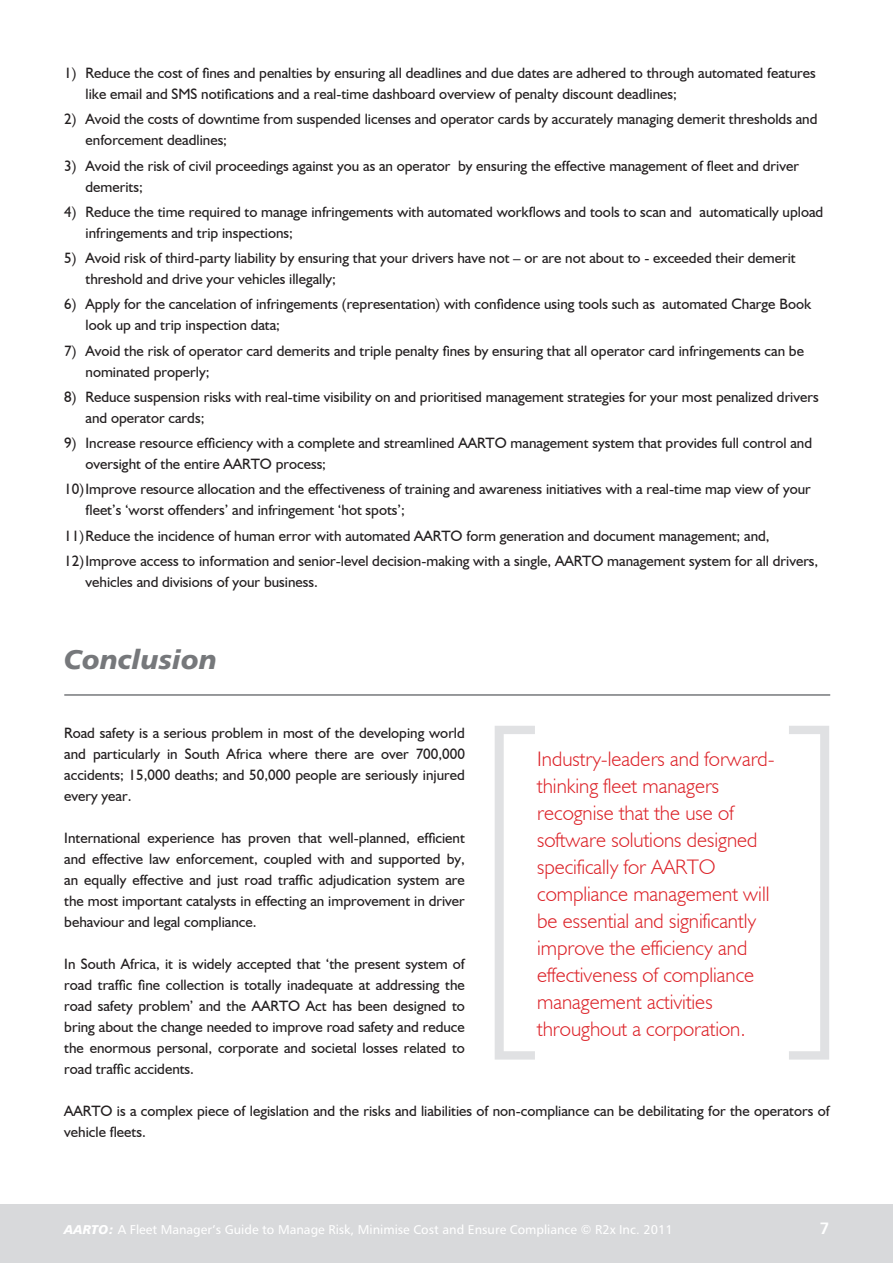
<style>
.page{position:relative;width:893px;height:1263px;background:#fff}
.page>*{position:absolute;margin:0;border:0;box-sizing:border-box;transform-origin:0 0}
.Headings{font:27px "Humanist 777 BT Black Italic B";color:#76787b}
.Quotes{font:300 21px/27px "Humanist 521 BT";color:#dc2228}
.t1{font:16.5px "Humanist 777 BT Bold B";color:#fff}
.Bullets{font:15px/21px "Humanist 521 BT";color:#231f20}
.Body_Copy{font:15px/21px "Humanist 521 BT";color:#231f20;text-align:justify}
.t2{font:12.75px "Humanist 777 BT Roman B";color:#fff}
.s1{font-family:"Humanist 777 BT Black Italic B"}
</style>
<div class="page">
<div style="left:0;top:1204px;width:893px;height:59px;background:#d8d9db"></div>
<hr style="left:64px;top:694px;width:766px;height:2px;background:#76787b">
<svg style="left:495px;top:726px;width:40px;height:333px"></svg>
<svg style="left:789px;top:726px;width:40px;height:333px"></svg>
<p class="Bullets" style="left:86px;top:62px;width:732px;text-indent:-21px">1) Reduce the cost of fines and penalties by ensuring all deadlines and due dates are adhered to through automated features like email and SMS notifications and a real-time dashboard overview of penalty discount deadlines;</p>
<p class="Bullets" style="left:86px;top:108px;width:733px;text-indent:-21px">2) Avoid the costs of downtime from suspended licenses and operator cards by accurately managing demerit thresholds and enforcement deadlines;</p>
<p class="Bullets" style="left:86px;top:155px;width:715px;text-indent:-21px">3) Avoid the risk of civil proceedings against you as an operator by ensuring the effective management of fleet and driver demerits;</p>
<p class="Bullets" style="left:86px;top:201px;width:739px;text-indent:-21px">4) Reduce the time required to manage infringements with automated workflows and tools to scan and automatically upload infringements and trip inspections;</p>
<p class="Bullets" style="left:86px;top:247px;width:712px;text-indent:-21px">5) Avoid risk of third-party liability by ensuring that your drivers have not – or are not about to - exceeded their demerit threshold and drive your vehicles illegally;</p>
<p class="Bullets" style="left:86px;top:293px;width:727px;text-indent:-21px">6) Apply for the cancelation of infringements (representation) with confidence using tools such as automated Charge Book look up and trip inspection data;</p>
<p class="Bullets" style="left:86px;top:340px;width:720px;text-indent:-21px">7) Avoid the risk of operator card demerits and triple penalty fines by ensuring that all operator card infringements can be nominated properly;</p>
<p class="Bullets" style="left:86px;top:386px;width:735px;text-indent:-21px">8) Reduce suspension risks with real-time visibility on and prioritised management strategies for your most penalized drivers and operator cards;</p>
<p class="Bullets" style="left:86px;top:432px;width:728px;text-indent:-21px">9) Increase resource efficiency with a complete and streamlined AARTO management system that provides full control and oversight of the entire AARTO process;</p>
<p class="Bullets" style="left:86px;top:478px;width:727px;text-indent:-21px">10)Improve resource allocation and the effectiveness of training and awareness initiatives with a real-time map view of your fleet’s ‘worst offenders’ and infringement ‘hot spots’;</p>
<p class="Bullets" style="left:64px;top:525px;width:707px">11)Reduce the incidence of human error with automated AARTO form generation and document management; and,</p>
<p class="Bullets" style="left:86px;top:550px;width:734px;text-indent:-21px">12)Improve access to information and senior-level decision-making with a single, AARTO management system for all drivers, vehicles and divisions of your business.</p>
<p class="Headings" style="left:64px;top:642px;width:155px">Conclusion</p>
<p class="Body_Copy" style="left:64px;top:722px;width:402px">Road safety is a serious problem in most of the developing world and particularly in South Africa where there are over 700,000 accidents; 15,000 deaths; and 50,000 people are seriously injured every year.</p>
<p class="Body_Copy" style="left:64px;top:827px;width:402px">International experience has proven that well-planned, efficient and effective law enforcement, coupled with and supported by, an equally effective and just road traffic adjudication system are the most important catalysts in effecting an improvement in driver behaviour and legal compliance.</p>
<p class="Body_Copy" style="left:64px;top:953px;width:402px">In South Africa, it is widely accepted that ‘the present system of road traffic fine collection is totally inadequate at addressing the road safety problem’ and the AARTO Act has been designed to bring about the change needed to improve road safety and reduce the enormous personal, corporate and societal losses related to road traffic accidents.</p>
<p class="Body_Copy" style="left:64px;top:1100px;width:767px">AARTO is a complex piece of legislation and the risks and liabilities of non-compliance can be debilitating for the operators of vehicle fleets.</p>
<p class="Quotes" style="left:537px;top:744px;width:239px">Industry-leaders and forward&shy;thinking fleet managers recognise that the use of software solutions designed specifically for AARTO compliance management will be essential and significantly improve the efficiency and effectiveness of compliance management activities throughout a corporation.</p>
<p class="t2" style="left:64px;top:1221px;width:610px"><span class="s1">AARTO:</span> A Fleet Manager’s Guide to Manage Risk, Minimise Cost and Ensure Compliance © R2x Inc. 2011</p>
<p class="t1" style="left:820px;top:1217px;width:11px">7</p>
</div>
